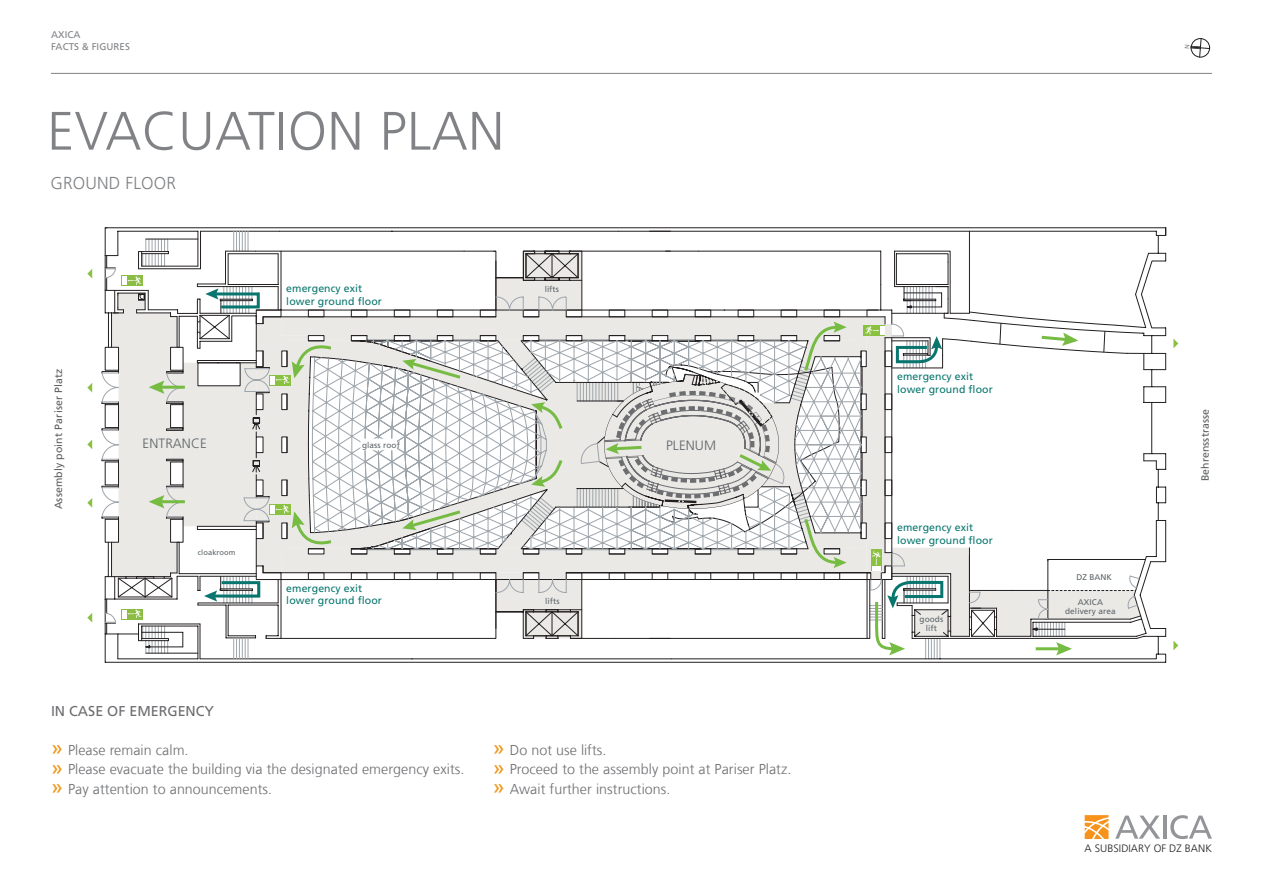
<style>
.page{position:relative;width:1263px;height:885px;background:#fff}
.page>*{position:absolute;margin:0;border:0;box-sizing:border-box;transform-origin:0 0}
.t1{font:300 54px "Frutiger LT Com";letter-spacing:.01em;color:#808285}
.t2{font:300 17.25px "Frutiger LT Com";letter-spacing:.01em;color:#808285}
.t3{font:300 14.25px/19.5px "Frutiger LT Com";letter-spacing:.005em;color:#6c6d70}
.t4{font:14.25px "Frutiger LT Com";color:#6c6d70}
.t5{font:300 13.5px "Frutiger LT Com";letter-spacing:.005em;color:#5d6467}
.t6{font:300 10.65px "Frutiger LT Com";letter-spacing:.005em;color:#231f20}
.t7{font:10.5px/12.6px "Frutiger LT Com";letter-spacing:.01em;color:#08756e}
.t8{font:10.5px "Frutiger LT Com";letter-spacing:.01em;color:#5b5e5f}
.t9{font:9.75px/12px "Frutiger LT Com";letter-spacing:.005em;color:#808285}
.t10{font:8.25px/9.1px "Frutiger LT Com";letter-spacing:.01em;color:#5d6467;text-align:center}
.t11{font:7.5px "Frutiger LT Com";letter-spacing:.01em;color:#5d6467}
.s1{font-weight:400;font-size:21px;color:#ef971c}
</style>
<div class="page">
<hr style="left:51px;top:73px;width:1161px;height:1px;background:#808285">
<svg style="left:87px;top:383px;width:5px;height:9px"></svg>
<svg style="left:87px;top:269px;width:5px;height:9px"></svg>
<svg style="left:87px;top:498px;width:5px;height:9px"></svg>
<svg style="left:87px;top:613px;width:5px;height:9px"></svg>
<svg style="left:1173px;top:338px;width:5px;height:10px"></svg>
<svg style="left:1173px;top:640px;width:5px;height:10px"></svg>
<svg style="left:87px;top:440px;width:5px;height:9px"></svg>
<svg style="left:102px;top:231px;width:1054px;height:427px"></svg>
<div style="left:361px;top:439px;width:35px;height:11px;background:#fff"></div>
<svg style="left:1085px;top:815px;width:23px;height:23px"></svg>
<svg style="left:1115px;top:815px;width:45px;height:23px"></svg>
<hr style="left:1163px;top:815px;width:3px;height:23px;background:#939598">
<svg style="left:1170px;top:815px;width:42px;height:23px"></svg>
<svg style="left:1190px;top:38px;width:20px;height:19px"></svg>
<p class="t9" style="left:51px;top:29px;width:80px">AXICA<br>FACTS &amp; FIGURES</p>
<h1 class="t1" style="left:47px;top:99px;width:459px">EVACUATION PLAN</h1>
<p class="t2" style="left:51px;top:173px;width:127px">GROUND FLOOR</p>
<p class="t8" style="left:52px;top:509px;width:142px;rotate:-90deg">Assembly point Pariser Platz</p>
<p class="t5" style="left:143px;top:435px;width:66px">ENTRANCE</p>
<p class="t11" style="left:198px;top:547px;width:39px">cloakroom</p>
<p class="t7" style="left:286px;top:282px;width:97px">emergency exit lower ground floor</p>
<p class="t10" style="left:362px;top:440px;width:39px">glass roof</p>
<p class="t7" style="left:286px;top:581px;width:97px">emergency exit lower ground floor</p>
<p class="t10" style="left:545px;top:284px;width:16px">lifts</p>
<p class="t10" style="left:545px;top:596px;width:16px">lifts</p>
<p class="t5" style="left:666px;top:437px;width:51px">PLENUM</p>
<p class="t4" style="left:51px;top:702px;width:165px">IN CASE OF EMERGENCY</p>
<p class="t3" style="left:51px;top:739px;width:415px"><span class="s1">»</span> Please remain calm.<br><span class="s1">»</span> Please evacuate the building via the designated emergency exits. <span class="s1">»</span> Pay attention to announcements.</p>
<p class="t3" style="left:493px;top:739px;width:300px"><span class="s1">»</span> Do not use lifts.<br><span class="s1">»</span> Proceed to the assembly point at Pariser Platz. <span class="s1">»</span> Await further instructions.</p>
<p class="t7" style="left:897px;top:370px;width:97px">emergency exit lower ground floor</p>
<p class="t7" style="left:897px;top:521px;width:97px">emergency exit lower ground floor</p>
<p class="t10" style="left:919px;top:614px;width:25px">goods lift</p>
<p class="t10" style="left:1076px;top:572px;width:37px">DZ BANK</p>
<p class="t10" style="left:1065px;top:597px;width:52px">AXICA delivery area</p>
<p class="t8" style="left:1199px;top:481px;width:74px;rotate:-90deg">Behrensstrasse</p>
<p class="t6" style="left:1085px;top:842px;width:129px">A SUBSIDIARY OF DZ BANK</p>
</div>
